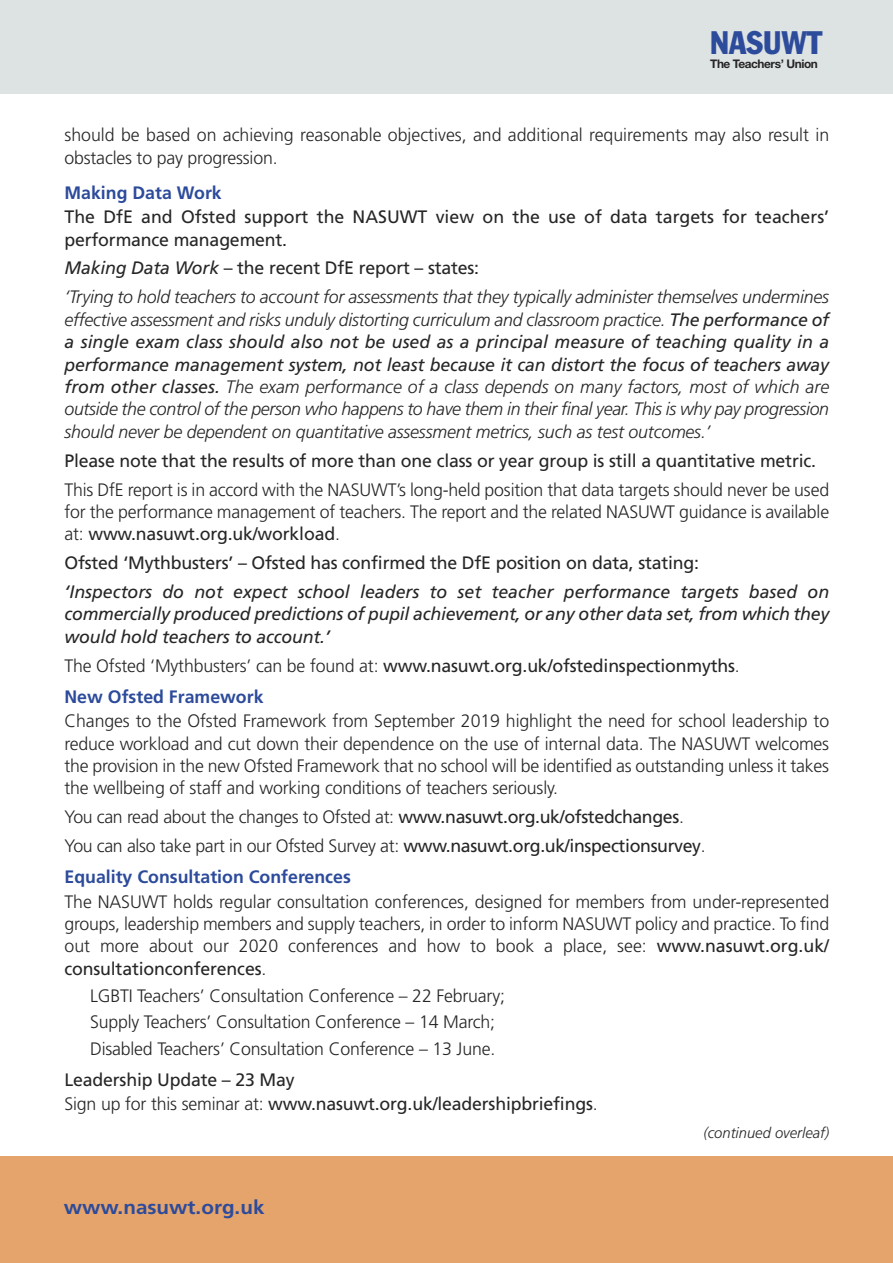
<style>
.page{position:relative;width:893px;height:1263px;background:#fff}
.page>*{position:absolute;margin:0;border:0;box-sizing:border-box;transform-origin:0 0}
.t1{font:condensed 31.95px "Franklin Gothic";color:#2d4b9b}
.t2{font:700 19.5px "Frutiger";color:#2d4b9b;scale:1.06 1}
.t3{font:300 18px/22.5px "Frutiger";letter-spacing:-.01em;color:#272526;text-align:justify}
.t4{font:italic 300 18px/22.5px "Frutiger";letter-spacing:-.01em;color:#272526;text-align:justify}
.t5{font:18px/22.5px "Frutiger";letter-spacing:-.01em;color:#272526}
.t6{font:italic 18px/22.5px "Frutiger";letter-spacing:-.01em;color:#272526;text-align:justify}
.t7{font:700 18px "Frutiger";color:#2d4b9b}
.t8{font:italic 300 15px "Frutiger";color:#272526}
.t9{font:700 11.85px "Helvetica Neue";letter-spacing:-.035em;color:#272526}
.s1{font-style:italic}
.s2{font-weight:400}
.s3{font-weight:300}
</style>
<div class="page">
<div style="left:0;top:0;width:893px;height:94px;background:#dde3e3"></div>
<div style="left:0;top:1157px;width:893px;height:106px;background:#e5a46b"></div>
<p class="t1" style="left:710px;top:31px;width:114px">NASUWT</p>
<p class="t9" style="left:710px;top:59px;width:109px">The Teachers’ Union</p>
<p class="t3" style="left:65px;top:125px;width:766px">should be based on achieving reasonable objectives, and additional requirements may also result in obstacles to pay progression.</p>
<p class="t7" style="left:65px;top:185px;width:159px">Making Data Work</p>
<p class="t5" style="left:65px;top:207px;width:766px">The DfE and Ofsted support the NASUWT view on the use of data targets for teachers’ performance management.</p>
<p class="t5" style="left:65px;top:258px;width:416px"><span class="s1">Making Data Work</span> – the recent DfE report – states:</p>
<p class="t4" style="left:65px;top:287px;width:766px">‘Trying to hold teachers to account for assessments that they typically administer themselves undermines effective assessment and risks unduly distorting curriculum and classroom practice. <span class="s2">The performance of a single exam class should also not be used as a principal measure of teaching quality in a performance management system, not least because it can distort the focus of teachers away from other classes.</span> The exam performance of a class depends on many factors, most of which are outside the control of the person who happens to have them in their final year. This is why pay progression should never be dependent on quantitative assessment metrics, such as test outcomes.’</p>
<p class="t5" style="left:65px;top:451px;width:753px">Please note that the results of more than one class or year group is still a quantitative metric.</p>
<p class="t3" style="left:65px;top:479px;width:766px">This DfE report is in accord with the NASUWT’s long-held position that data targets should never be used for the performance management of teachers. The report and the related NASUWT guidance is available at: <span class="s2">www.nasuwt.org.uk/workload</span>.</p>
<p class="t5" style="left:65px;top:553px;width:636px">Ofsted ‘Mythbusters’ – Ofsted has confirmed the DfE position on data, stating:</p>
<p class="t6" style="left:65px;top:582px;width:766px">‘Inspectors do not expect school leaders to set teacher performance targets based on commercially produced predictions of pupil achievement, or any other data set, from which they would hold teachers to account.’</p>
<p class="t5" style="left:65px;top:655px;width:677px"><span class="s3">The Ofsted ‘Mythbusters’ can be found at:</span> www.nasuwt.org.uk/ofstedinspectionmyths<span class="s3">.</span></p>
<p class="t7" style="left:65px;top:689px;width:201px">New Ofsted Framework</p>
<p class="t3" style="left:65px;top:711px;width:766px">Changes to the Ofsted Framework from September 2019 highlight the need for school leadership to reduce workload and cut down their dependence on the use of internal data. The NASUWT welcomes the provision in the new Ofsted Framework that no school will be identified as outstanding unless it takes the wellbeing of staff and working conditions of teachers seriously.</p>
<p class="t3" style="left:65px;top:807px;width:621px">You can read about the changes to Ofsted at: <span class="s2">www.nasuwt.org.uk/ofstedchanges</span>.</p>
<p class="t3" style="left:65px;top:836px;width:643px">You can also take part in our Ofsted Survey at: <span class="s2">www.nasuwt.org.uk/inspectionsurvey</span>.</p>
<p class="t7" style="left:65px;top:869px;width:288px">Equality Consultation Conferences</p>
<p class="t3" style="left:65px;top:891px;width:766px">The NASUWT holds regular consultation conferences, designed for members from under-represented groups, leadership members and supply teachers, in order to inform NASUWT policy and practice. To find out more about our 2020 conferences and how to book a place, see: <span class="s2">www.nasuwt.org.uk/ consultationconferences</span>.</p>
<p class="t3" style="left:90px;top:985px;width:416px">LGBTI Teachers’ Consultation Conference – 22 February;</p>
<p class="t3" style="left:90px;top:1012px;width:407px">Supply Teachers’ Consultation Conference – 14 March;</p>
<p class="t3" style="left:90px;top:1039px;width:407px">Disabled Teachers’ Consultation Conference – 13 June.</p>
<p class="t5" style="left:65px;top:1070px;width:232px">Leadership Update – 23 May</p>
<p class="t5" style="left:65px;top:1094px;width:535px"><span class="s3">Sign up for this seminar at:</span> www.nasuwt.org.uk/leadershipbriefings<span class="s3">.</span></p>
<p class="t2" style="left:64px;top:1199px;width:191px">www.nasuwt.org.uk</p>
<p class="t8" style="left:704px;top:1126px;width:127px">(continued overleaf)</p>
</div>
